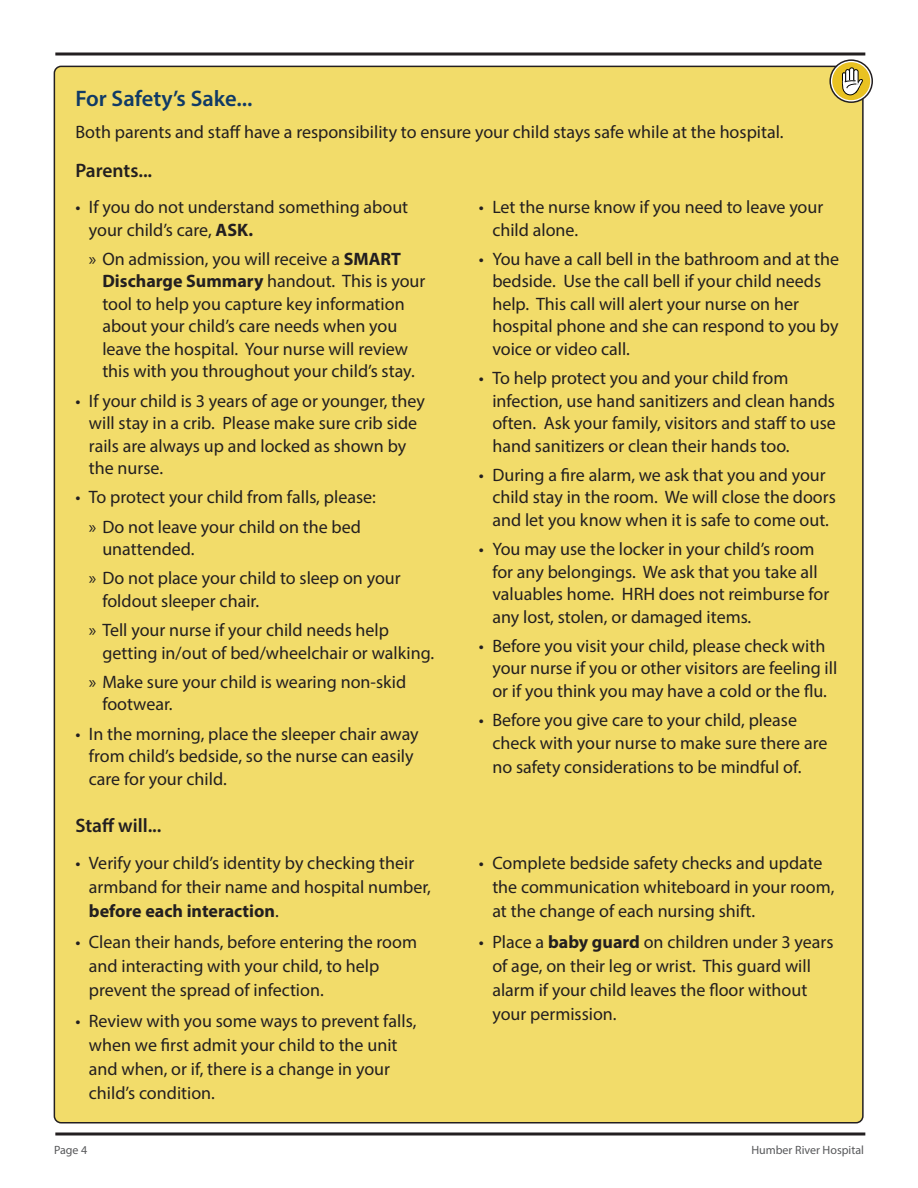
<style>
.page{position:relative;width:918px;height:1188px;background:#fff}
.page>*{position:absolute;margin:0;border:0;box-sizing:border-box;transform-origin:0 0}
.Subheading{font:600 22.5px "Myriad Pro";color:#103a66}
.Subheading-2{font:600 19.5px "Myriad Pro";color:#231f20}
.Body_Text{font:18px/22.5px "Myriad Pro";color:#231f20}
.t1{font:12px "Myriad Pro";color:#57585a}
.s1{font-weight:700}
</style>
<div class="page">
<svg style="left:55px;top:52px;width:810px;height:4px;background:#595657"></svg>
<svg style="left:55px;top:1132px;width:810px;height:4px;background:#595657"></svg>
<div style="left:54px;top:66px;width:809px;height:1057px;background:#f2dc6a;border-radius:7px"></div>
<svg style="left:830px;top:60px;width:42px;height:42px"></svg>
<div style="left:829px;top:59px;width:44px;height:44px;border:2px solid #231f20;border-radius:50%"></div>
<div style="left:832px;top:62px;width:38px;height:38px;background:#e9c222;border-radius:50%"></div>
<svg style="left:842px;top:67px;width:21px;height:29px"></svg>
<p class="Subheading" style="left:75px;top:84px;width:179px">For Safety’s Sake...</p>
<p class="Body_Text" style="left:75px;top:120px;width:710px">Both parents and staff have a responsibility to ensure your child stays safe while at the hospital.</p>
<p class="Subheading-2" style="left:75px;top:158px;width:78px">Parents...</p>
<p class="Body_Text" style="left:89px;top:195px;width:321px;text-indent:-14px">• If you do not understand something about your child’s care, <span class="s1">ASK.</span></p>
<p class="Body_Text" style="left:102px;top:247px;width:325px;text-indent:-14px">» On admission, you will receive a <span class="s1">SMART Discharge Summary</span> handout. This is your tool to help you capture key information about your child’s care needs when you leave the hospital. Your nurse will review this with you throughout your child’s stay.</p>
<p class="Body_Text" style="left:89px;top:389px;width:338px;text-indent:-14px">• If your child is 3 years of age or younger, they will stay in a crib. Please make sure crib side rails are always up and locked as shown by the nurse.</p>
<p class="Body_Text" style="left:75px;top:486px;width:302px">• To protect your child from falls, please:</p>
<p class="Body_Text" style="left:102px;top:515px;width:260px;text-indent:-14px">» Do not leave your child on the bed unattended.</p>
<p class="Body_Text" style="left:102px;top:567px;width:300px;text-indent:-14px">» Do not place your child to sleep on your foldout sleeper chair.</p>
<p class="Body_Text" style="left:102px;top:618px;width:333px;text-indent:-14px">» Tell your nurse if your child needs help getting in/out of bed/wheelchair or walking.</p>
<p class="Body_Text" style="left:102px;top:670px;width:305px;text-indent:-14px">» Make sure your child is wearing non-skid footwear.</p>
<p class="Body_Text" style="left:89px;top:722px;width:331px;text-indent:-14px">• In the morning, place the sleeper chair away from child’s bedside, so the nurse can easily care for your child.</p>
<p class="Body_Text" style="left:492px;top:195px;width:332px;text-indent:-14px">• Let the nurse know if you need to leave your child alone.</p>
<p class="Body_Text" style="left:492px;top:247px;width:348px;text-indent:-14px">• You have a call bell in the bathroom and at the bedside. Use the call bell if your child needs help. This call will alert your nurse on her hospital phone and she can respond to you by voice or video call.</p>
<p class="Body_Text" style="left:492px;top:366px;width:345px;text-indent:-14px">• To help protect you and your child from infection, use hand sanitizers and clean hands often. Ask your family, visitors and staff to use hand sanitizers or clean their hands too.</p>
<p class="Body_Text" style="left:492px;top:463px;width:345px;text-indent:-14px">• During a fire alarm, we ask that you and your child stay in the room. We will close the doors and let you know when it is safe to come out.</p>
<p class="Body_Text" style="left:492px;top:537px;width:338px;text-indent:-14px">• You may use the locker in your child’s room for any belongings. We ask that you take all valuables home. HRH does not reimburse for any lost, stolen, or damaged items.</p>
<p class="Body_Text" style="left:492px;top:634px;width:346px;text-indent:-14px">• Before you visit your child, please check with your nurse if you or other visitors are feeling ill or if you think you may have a cold or the flu.</p>
<p class="Body_Text" style="left:492px;top:708px;width:337px;line-height:23.2px;text-indent:-14px">• Before you give care to your child, please check with your nurse to make sure there are no safety considerations to be mindful of.</p>
<p class="Subheading-2" style="left:75px;top:813px;width:88px">Staff will...</p>
<p class="Body_Text" style="left:89px;top:851px;width:344px;line-height:24px;text-indent:-14px">• Verify your child’s identity by checking their armband for their name and hospital number, <span class="s1">before each interaction</span>.</p>
<p class="Body_Text" style="left:89px;top:930px;width:330px;line-height:24px;text-indent:-14px">• Clean their hands, before entering the room and interacting with your child, to help prevent the spread of infection.</p>
<p class="Body_Text" style="left:89px;top:1008px;width:329px;line-height:24px;text-indent:-14px">• Review with you some ways to prevent falls, when we first admit your child to the unit and when, or if, there is a change in your child’s condition.</p>
<p class="Body_Text" style="left:492px;top:851px;width:344px;line-height:24px;text-indent:-14px">• Complete bedside safety checks and update the communication whiteboard in your room, at the change of each nursing shift.</p>
<p class="Body_Text" style="left:492px;top:930px;width:343px;line-height:24px;text-indent:-14px">• Place a <span class="s1">baby guard</span> on children under 3 years of age, on their leg or wrist. This guard will alarm if your child leaves the floor without your permission.</p>
<p class="t1" style="left:54px;top:1143px;width:35px">Page 4</p>
<p class="t1" style="left:751px;top:1143px;width:114px">Humber River Hospital</p>
</div>
